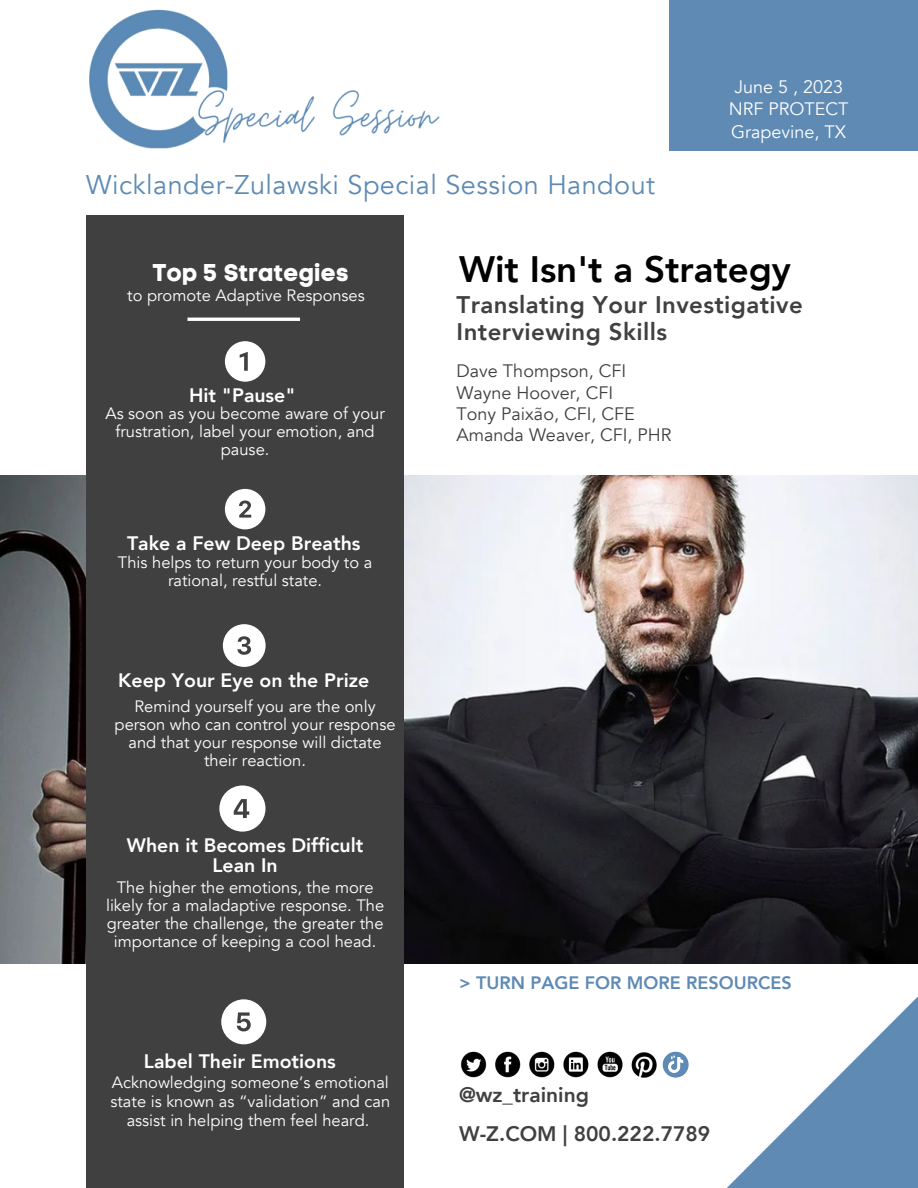
<style>
.page{position:relative;width:918px;height:1188px;background:#fff}
.page>*{position:absolute;margin:0;border:0;box-sizing:border-box;transform-origin:0 0}
.t1{font:800 36.75px "Avenir";color:#000}
.t2{font:27px "Avenir";letter-spacing:.02em;color:#5e8ab4}
.t3{font:800 24px/27px "Avenir";letter-spacing:.02em;color:#404040}
.t4{font:24px "Code Pro Bold LC";color:#fff}
.t5{font:800 21px "Avenir";color:#404040}
.t6{font:800 19.5px "Avenir";color:#fff}
.t7{font:18px "Avenir";color:#404040}
.t8{font:18px "Avenir";color:#fff}
.t9{font:800 18px "Avenir";color:#5e8ab4}
.t10{font:16.5px/18px "Avenir";color:#fff;text-align:center}
</style>
<div class="page">
<img style="left:0;top:475px;width:918px;height:489px">
<div style="left:86px;top:216px;width:318px;height:972px;background:#404040"></div>
<div style="left:669px;top:0;width:249px;height:150px;background:#5e8ab4"></div>
<svg style="left:727px;top:996px;width:191px;height:192px"></svg>
<hr style="left:188px;top:318px;width:112px;height:3px;background:#fff">
<img style="left:89px;top:9px;width:351px;height:140px">
<img style="left:460px;top:1051px;width:203px;height:27px">
<div style="left:663px;top:1052px;width:26px;height:26px;background:#5e8ab4;border-radius:50%"></div>
<svg style="left:668px;top:1055px;width:15px;height:18px"></svg>
<svg style="left:225px;top:341px;width:40px;height:41px"></svg>
<svg style="left:225px;top:489px;width:40px;height:40px"></svg>
<svg style="left:223px;top:624px;width:43px;height:43px"></svg>
<svg style="left:219px;top:785px;width:47px;height:47px"></svg>
<svg style="left:221px;top:999px;width:45px;height:45px"></svg>
<p class="t2" style="left:86px;top:167px;width:570px">Wicklander-Zulawski Special Session Handout</p>
<p class="t8" style="left:734px;top:75px;width:110px">June 5 , 2023</p>
<p class="t8" style="left:729px;top:97px;width:121px">NRF PROTECT</p>
<p class="t8" style="left:731px;top:120px;width:117px">Grapevine, TX</p>
<p class="t4" style="left:152px;top:258px;width:198px">Top 5 Strategies</p>
<p class="t10" style="left:127px;top:287px;width:239px">to promote Adaptive Responses</p>
<p class="t6" style="left:189px;top:383px;width:108px">Hit "Pause"</p>
<p class="t10" style="left:105px;top:404px;width:281px">As soon as you become aware of your frustration, label your emotion, and pause.</p>
<p class="t6" style="left:127px;top:530px;width:235px">Take a Few Deep Breaths</p>
<p class="t10" style="left:118px;top:554px;width:256px">This helps to return your body to a rational, restful state.</p>
<p class="t6" style="left:118px;top:668px;width:253px">Keep Your Eye on the Prize</p>
<p class="t10" style="left:115px;top:698px;width:282px">Remind yourself you are the only person who can control your response and that your response will dictate their reaction.</p>
<p class="t6" style="left:127px;top:832px;width:238px">When it Becomes Difficult</p>
<p class="t6" style="left:212px;top:853px;width:67px">Lean In</p>
<p class="t10" style="left:106px;top:879px;width:280px">The higher the emotions, the more likely for a maladaptive response. The greater the challenge, the greater the importance of keeping a cool head.</p>
<p class="t6" style="left:144px;top:1048px;width:194px">Label Their Emotions</p>
<p class="t10" style="left:110px;top:1073px;width:281px;line-height:19.2px">Acknowledging someone’s emotional state is known as “validation” and can assist in helping them feel heard.</p>
<p class="t1" style="left:459px;top:245px;width:334px">Wit Isn't a Strategy</p>
<p class="t3" style="left:457px;top:291px;width:348px">Translating Your Investigative<br>Interviewing Skills</p>
<p class="t7" style="left:457px;top:359px;width:171px">Dave Thompson, CFI</p>
<p class="t7" style="left:457px;top:381px;width:158px">Wayne Hoover, CFI</p>
<p class="t7" style="left:457px;top:402px;width:180px">Tony Paixão, CFI, CFE</p>
<p class="t7" style="left:457px;top:423px;width:216px">Amanda Weaver, CFI, PHR</p>
<p class="t9" style="left:459px;top:971px;width:334px">&gt; TURN PAGE FOR MORE RESOURCES</p>
<p class="t5" style="left:459px;top:1081px;width:131px">@wz_training</p>
<p class="t5" style="left:459px;top:1120px;width:253px">W-Z.COM | 800.222.7789</p>
</div>
